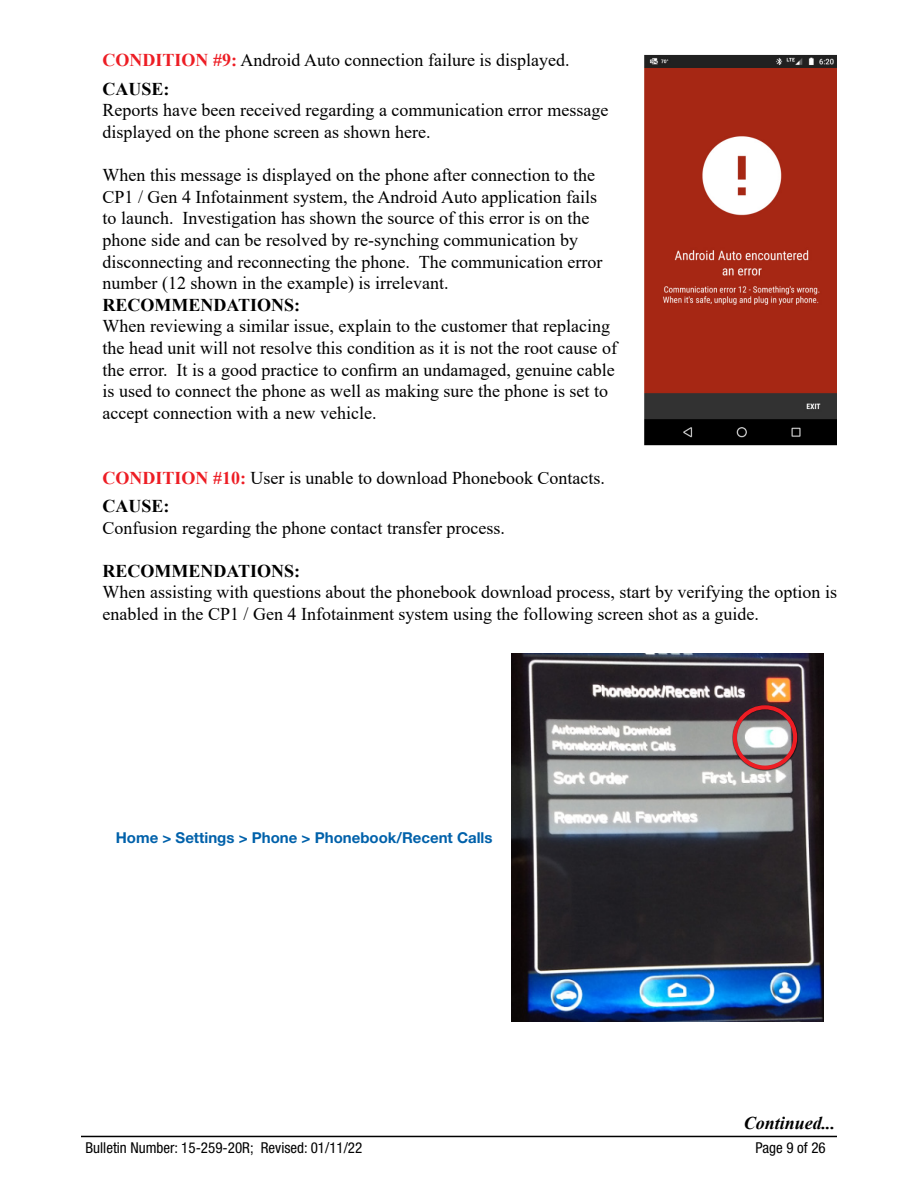
<style>
.page{position:relative;width:918px;height:1188px;background:#fff}
.page>*{position:absolute;margin:0;border:0;box-sizing:border-box;transform-origin:0 0}
.t1{font:18px/21.6px "Times New Roman";color:#000}
.t2{font:700 18px "Times New Roman";color:#000}
.t3{font:italic 700 18px "Times New Roman";color:#000}
.t4{font:condensed 15px "Helvetica Neue LT Std";color:#000}
.t5{font:700 15px "Helvetica Neue LT Std";color:#0061aa}
.s1{font-weight:700;color:#ed1d24}
.s2{font-weight:700}
</style>
<div class="page">
<hr style="left:81px;top:1136px;width:756px;height:1px;background:#000">
<img style="left:512px;top:654px;width:311px;height:368px">
<div style="left:732px;top:705px;width:66px;height:66px;background:#000;opacity:.75"></div>
<div style="left:733px;top:705px;width:64px;height:65px;border:4px solid #ed1d24;border-radius:50%"></div>
<img style="left:644px;top:54px;width:193px;height:392px">
<p class="t1" style="left:103px;top:46px;width:468px;line-height:28.3px"><span class="s1">CONDITION #9:</span> Android Auto connection failure is displayed.<br><span class="s2">CAUSE:</span></p>
<p class="t1" style="left:103px;top:99px;width:507px">Reports have been received regarding a communication error message displayed on the phone screen as shown here.</p>
<p class="t1" style="left:103px;top:164px;width:502px">When this message is displayed on the phone after connection to the CP1 / Gen 4 Infotainment system, the Android Auto application fails to launch. Investigation has shown the source of this error is on the phone side and can be resolved by re-synching communication by disconnecting and reconnecting the phone. The communication error number (12 shown in the example) is irrelevant.</p>
<p class="t2" style="left:103px;top:292px;width:199px">RECOMMENDATIONS:</p>
<p class="t1" style="left:103px;top:315px;width:516px">When reviewing a similar issue, explain to the customer that replacing the head unit will not resolve this condition as it is not the root cause of the error. It is a good practice to confirm an undamaged, genuine cable is used to connect the phone as well as making sure the phone is set to accept connection with a new vehicle.</p>
<p class="t1" style="left:103px;top:463px;width:504px;line-height:28.3px"><span class="s1">CONDITION #10:</span> User is unable to download Phonebook Contacts.<br><span class="s2">CAUSE:</span></p>
<p class="t1" style="left:103px;top:516px;width:404px">Confusion regarding the phone contact transfer process.</p>
<p class="t2" style="left:103px;top:558px;width:199px">RECOMMENDATIONS:</p>
<p class="t1" style="left:103px;top:581px;width:736px">When assisting with questions about the phonebook download process, start by verifying the option is enabled in the CP1 / Gen 4 Infotainment system using the following screen shot as a guide.</p>
<p class="t5" style="left:116px;top:828px;width:378px">Home &gt; Settings &gt; Phone &gt; Phonebook/Recent Calls</p>
<p class="t3" style="left:744px;top:1111px;width:93px">Continued...</p>
<p class="t4" style="left:86px;top:1138px;width:278px">Bulletin Number: 15-259-20R; Revised: 01/11/22</p>
<p class="t4" style="left:756px;top:1138px;width:72px">Page 9 of 26</p>
</div>
